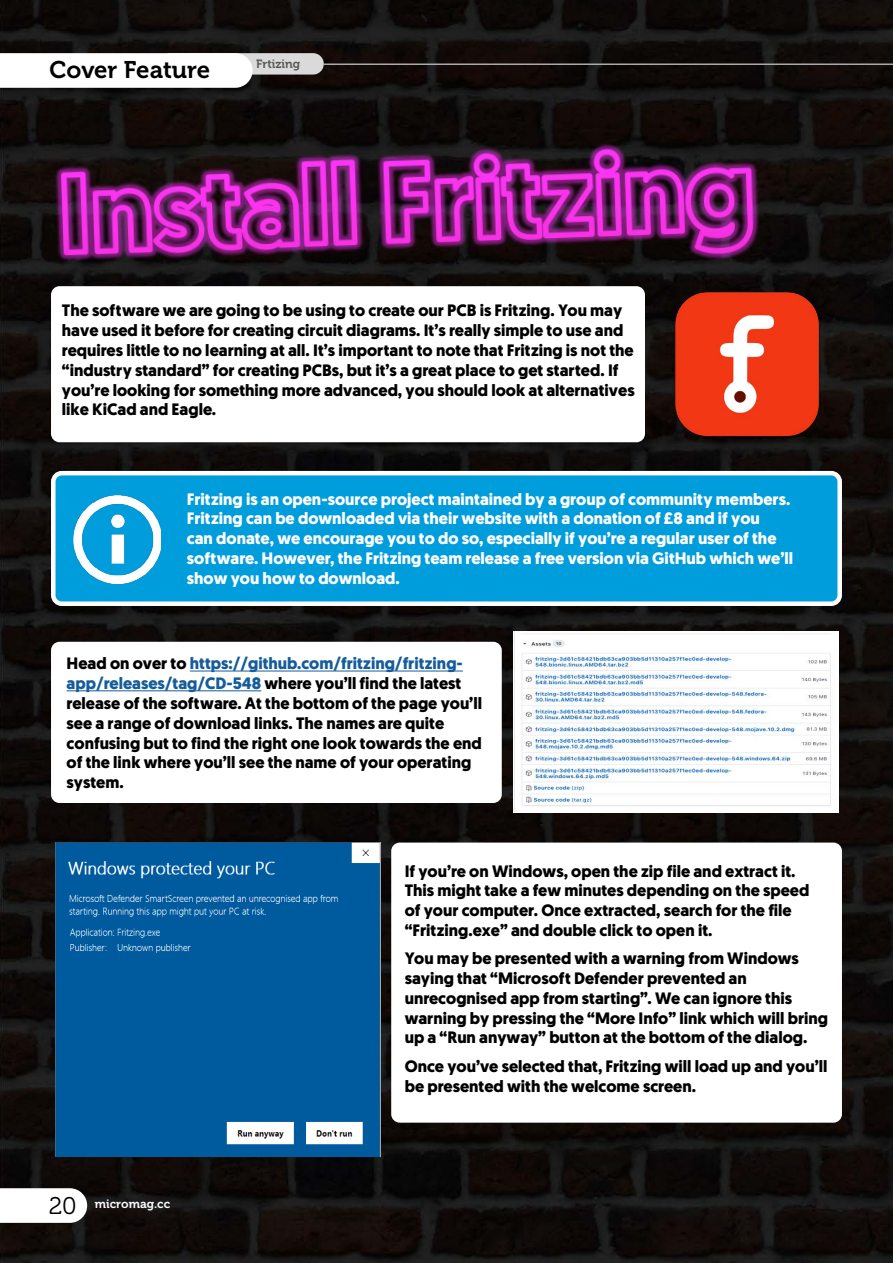
<style>
.page{position:relative;width:893px;height:1263px;background:#fff}
.page>*{position:absolute;margin:0;border:0;box-sizing:border-box;transform-origin:0 0}
.t1{font:24px "Museo 700";color:#000}
.t2{font:24px "Museo 300";color:#000}
.t3{font:700 16.5px/19.8px "Geomanist";color:#000}
.t4{font:700 16.5px/19.8px "Geomanist";color:#fff}
.t5{font:12px "Museo 700";color:#fff}
.t6{font:12px "Museo 700";color:#575756}
.s1{color:#155c9b}
</style>
<div class="page">
<img style="left:0;top:0;width:893px;height:1263px">
<svg style="left:0;top:53px;width:324px;height:35px"></svg>
<hr style="left:324px;top:64px;width:569px;height:1px;background:#fff">
<div style="left:51px;top:286px;width:594px;height:156px;background:#fff;border-radius:9px"></div>
<img style="left:665px;top:286px;width:164px;height:156px">
<div style="left:53px;top:473px;width:787px;height:131px;background:#009ddc;border-radius:9px"></div>
<div style="left:51px;top:471px;width:791px;height:135px;border:4px solid #fff;border-radius:9px"></div>
<img style="left:74px;top:496px;width:87px;height:88px">
<div style="left:51px;top:642px;width:451px;height:161px;background:#fff;border-radius:9px"></div>
<hr style="left:190px;top:671px;width:273px;height:1px;background:#155c9b">
<hr style="left:67px;top:690px;width:194px;height:1px;background:#155c9b">
<img style="left:514px;top:631px;width:324px;height:181px">
<div style="left:391px;top:842px;width:451px;height:281px;background:#fff;border-radius:9px"></div>
<img style="left:56px;top:842px;width:324px;height:315px">
<svg style="left:0;top:1188px;width:87px;height:35px"></svg>
<img style="left:51px;top:136px;width:713px;height:148px">
<h1 class="t1" style="left:50px;top:56px;width:162px">Cover Feature</h1>
<p class="t6" style="left:256px;top:57px;width:46px">Frtizing</p>
<p class="t3" style="left:62px;top:301px;width:574px">The software we are going to be using to create our PCB is Fritzing. You may have used it before for creating circuit diagrams. It’s really simple to use and requires little to no learning at all. It’s important to note that Fritzing is not the “industry standard” for creating PCBs, but it’s a great place to get started. If you’re looking for something more advanced, you should look at alternatives like KiCad and Eagle.</p>
<p class="t4" style="left:187px;top:489px;width:608px">Fritzing is an open-source project maintained by a group of community members.<br>Fritzing can be downloaded via their website with a donation of £8 and if you<br>can donate, we encourage you to do so, especially if you’re a regular user of the software. However, the Fritzing team release a free version via GitHub which we’ll show you how to download.</p>
<p class="t3" style="left:67px;top:654px;width:417px">Head on over to <span class="s1">https://github.com/fritzing/fritzing&shy;app/releases/tag/CD-548</span> where you’ll find the latest release of the software. At the bottom of the page you’ll see a range of download links. The names are quite confusing but to find the right one look towards the end of the link where you’ll see the name of your operating system.</p>
<h1 class="t2" style="left:49px;top:1193px;width:29px">20</h1>
<p class="t5" style="left:95px;top:1197px;width:77px">micromag.cc</p>
<p class="t3" style="left:405px;top:861px;width:406px">If you’re on Windows, open the zip file and extract it.<br>This might take a few minutes depending on the speed of your computer. Once extracted, search for the file “Fritzing.exe” and double click to open it.</p>
<p class="t3" style="left:405px;top:948px;width:425px">You may be presented with a warning from Windows saying that “Microsoft Defender prevented an unrecognised app from starting”. We can ignore this warning by pressing the “More Info” link which will bring up a “Run anyway” button at the bottom of the dialog.</p>
<p class="t3" style="left:405px;top:1056px;width:424px">Once you’ve selected that, Fritzing will load up and you’ll be presented with the welcome screen.</p>
</div>
